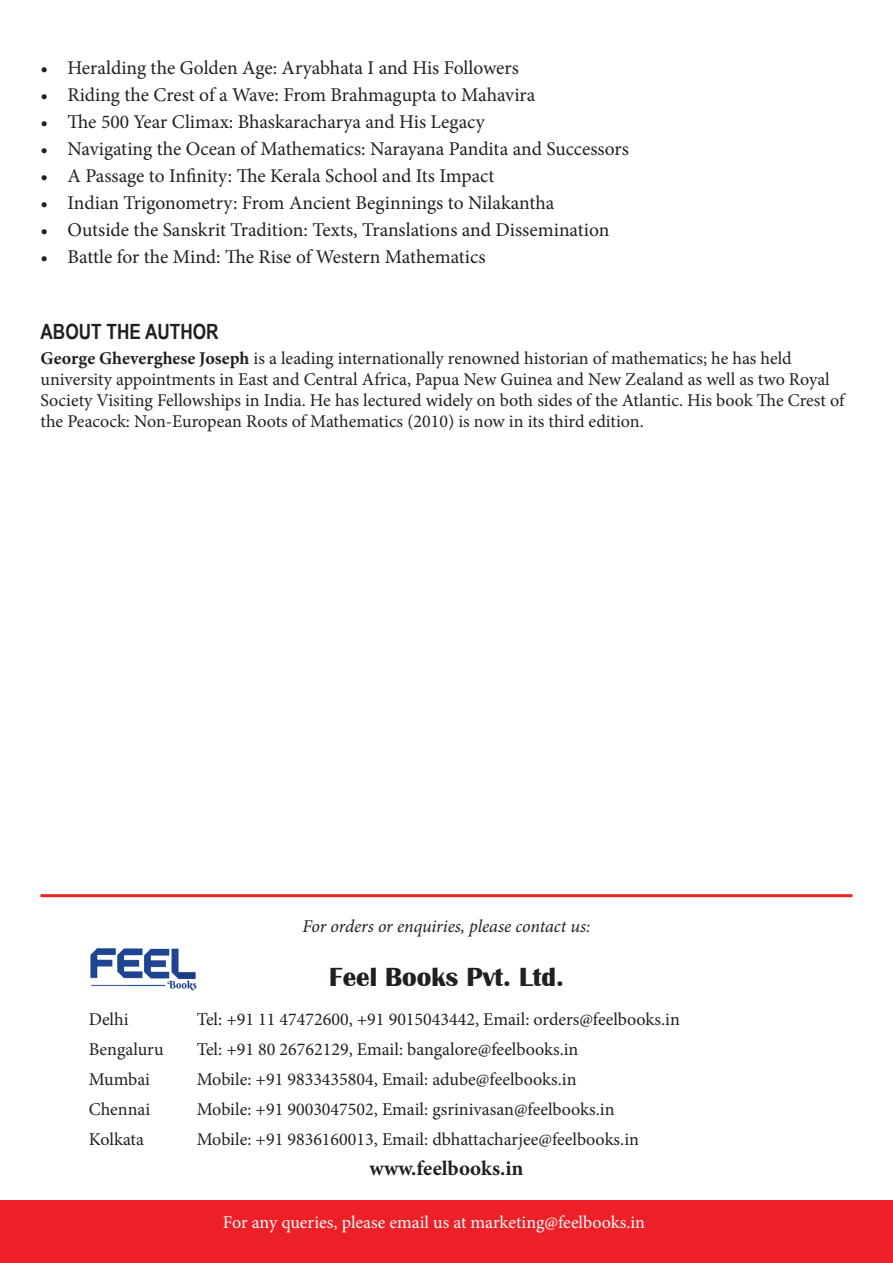
<style>
.page{position:relative;width:893px;height:1263px;background:#fff}
.page>*{position:absolute;margin:0;border:0;box-sizing:border-box;transform-origin:0 0}
.t1{font:700 27px "Britannic";color:#231f20}
.t2{font:700 21px "Minion Pro";color:#231f20}
.t3{font:700 21px "Arial Narrow";color:#231f20}
.t4{font:19.5px "Minion Pro";letter-spacing:-.005em;color:#231f20}
.Text{font:18px/21px "Minion Pro";color:#231f20}
.t5{font:18px "Minion Pro";letter-spacing:-.005em;color:#fff}
.t6{font:italic 18px "Minion Pro";letter-spacing:-.005em;color:#231f20}
.s1{font-weight:700}
</style>
<div class="page">
<div style="left:0;top:1201px;width:893px;height:62px;background:#ee2027"></div>
<hr style="left:40px;top:894px;width:812px;height:3px;background:#ee2027">
<img style="left:90px;top:948px;width:107px;height:43px">
<p class="t4" style="left:40px;top:55px;width:480px">• Heralding the Golden Age: Aryabhata I and His Followers</p>
<p class="t4" style="left:40px;top:82px;width:496px">• Riding the Crest of a Wave: From Brahmagupta to Mahavira</p>
<p class="t4" style="left:40px;top:109px;width:446px">• The 500 Year Climax: Bhaskaracharya and His Legacy</p>
<p class="t4" style="left:40px;top:136px;width:590px">• Navigating the Ocean of Mathematics: Narayana Pandita and Successors</p>
<p class="t4" style="left:40px;top:163px;width:456px">• A Passage to Infinity: The Kerala School and Its Impact</p>
<p class="t4" style="left:40px;top:190px;width:515px">• Indian Trigonometry: From Ancient Beginnings to Nilakantha</p>
<p class="t4" style="left:40px;top:217px;width:570px">• Outside the Sanskrit Tradition: Texts, Translations and Dissemination</p>
<p class="t4" style="left:40px;top:244px;width:447px">• Battle for the Mind: The Rise of Western Mathematics</p>
<p class="t3" style="left:40px;top:315px;width:180px">ABOUT THE AUTHOR</p>
<p class="Text" style="left:40px;top:348px;width:805px"><span class="s1">George Gheverghese Joseph</span> is a leading internationally renowned historian of mathematics; he has held university appointments in East and Central Africa, Papua New Guinea and New Zealand as well as two Royal Society Visiting Fellowships in India. He has lectured widely on both sides of the Atlantic. His book The Crest of the Peacock: Non-European Roots of Mathematics (2010) is now in its third edition.</p>
<p class="t6" style="left:303px;top:914px;width:289px">For orders or enquiries, please contact us:</p>
<p class="t1" style="left:329px;top:962px;width:236px">Feel Books Pvt. Ltd.</p>
<p class="Text" style="left:89px;top:1009px;width:41px">Delhi</p>
<p class="Text" style="left:197px;top:1009px;width:485px">Tel: +91 11 47472600, +91 9015043442, Email: orders@feelbooks.in</p>
<p class="Text" style="left:89px;top:1039px;width:77px">Bengaluru</p>
<p class="Text" style="left:197px;top:1039px;width:383px">Tel: +91 80 26762129, Email: bangalore@feelbooks.in</p>
<p class="Text" style="left:89px;top:1069px;width:63px">Mumbai</p>
<p class="Text" style="left:197px;top:1069px;width:381px">Mobile: +91 9833435804, Email: adube@feelbooks.in</p>
<p class="Text" style="left:89px;top:1099px;width:63px">Chennai</p>
<p class="Text" style="left:197px;top:1099px;width:419px">Mobile: +91 9003047502, Email: gsrinivasan@feelbooks.in</p>
<p class="Text" style="left:89px;top:1129px;width:57px">Kolkata</p>
<p class="Text" style="left:197px;top:1129px;width:444px">Mobile: +91 9836160013, Email: dbhattacharjee@feelbooks.in</p>
<p class="t2" style="left:369px;top:1154px;width:156px">www.feelbooks.in</p>
<p class="t5" style="left:223px;top:1210px;width:424px">For any queries, please email us at marketing@feelbooks.in</p>
</div>
